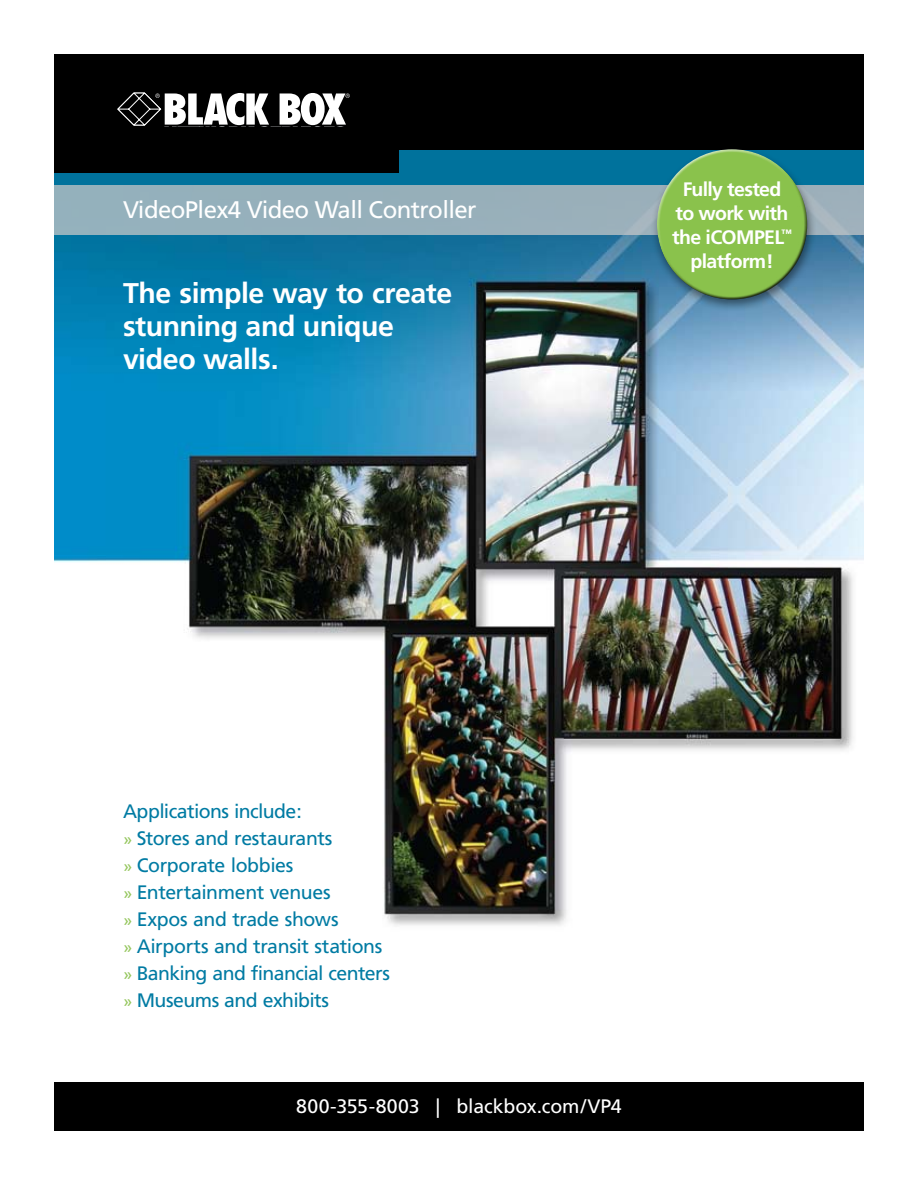
<style>
.page{position:relative;width:918px;height:1188px;background:#fff}
.page>*{position:absolute;margin:0;border:0;box-sizing:border-box;transform-origin:0 0}
.t1{font:700 28.5px/33px "Frutiger";letter-spacing:-.015em;color:#fff}
.t2{font:24px "Frutiger";letter-spacing:-.025em;color:#fff}
.t3{font:19.5px/27px "Frutiger";letter-spacing:-.025em;color:#007ba3}
.t4{font:700 19.5px/24px "Frutiger";letter-spacing:-.035em;color:#fff;text-align:center}
.t5{font:19.5px "Frutiger";letter-spacing:-.005em;color:#fff}
.s1{font-size:16.5px;color:#95c65d}
</style>
<div class="page">
<img style="left:54px;top:235px;width:810px;height:691px">
<div style="left:54px;top:184px;width:810px;height:51px;background:#96b0bb"></div>
<div style="left:54px;top:54px;width:810px;height:130px;background:#000"></div>
<div style="left:54px;top:173px;width:810px;height:11px;background:#00729c"></div>
<div style="left:400px;top:150px;width:464px;height:31px;background:#00729c"></div>
<svg style="left:280px;top:93px;width:70px;height:32px"></svg>
<svg style="left:117px;top:92px;width:152px;height:34px"></svg>
<div style="left:54px;top:1082px;width:810px;height:49px;background:#000"></div>
<div style="left:650px;top:146px;width:173px;height:173px;background:#000;opacity:.45"></div>
<div style="left:656px;top:148px;width:153px;height:154px;background:#000;opacity:.75"></div>
<p class="t2" style="left:123px;top:195px;width:355px">VideoPlex4 Video Wall Controller</p>
<h1 class="t1" style="left:123px;top:277px;width:331px">The simple way to create stunning and unique video walls.</h1>
<p class="t4" style="left:672px;top:177px;width:121px">Fully tested to work with the iCOMPEL<sup>™ </sup>platform!</p>
<p class="t3" style="left:123px;top:798px;width:269px">Applications include:<br><span class="s1">»</span> Stores and restaurants<br><span class="s1">»</span> Corporate lobbies<br><span class="s1">»</span> Entertainment venues<br><span class="s1">»</span> Expos and trade shows<br><span class="s1">»</span> Airports and transit stations <span class="s1">»</span> Banking and financial centers <span class="s1">»</span> Museums and exhibits</p>
<p class="t5" style="left:296px;top:1095px;width:327px">800-355-8003 | blackbox.com/VP4</p>
</div>
